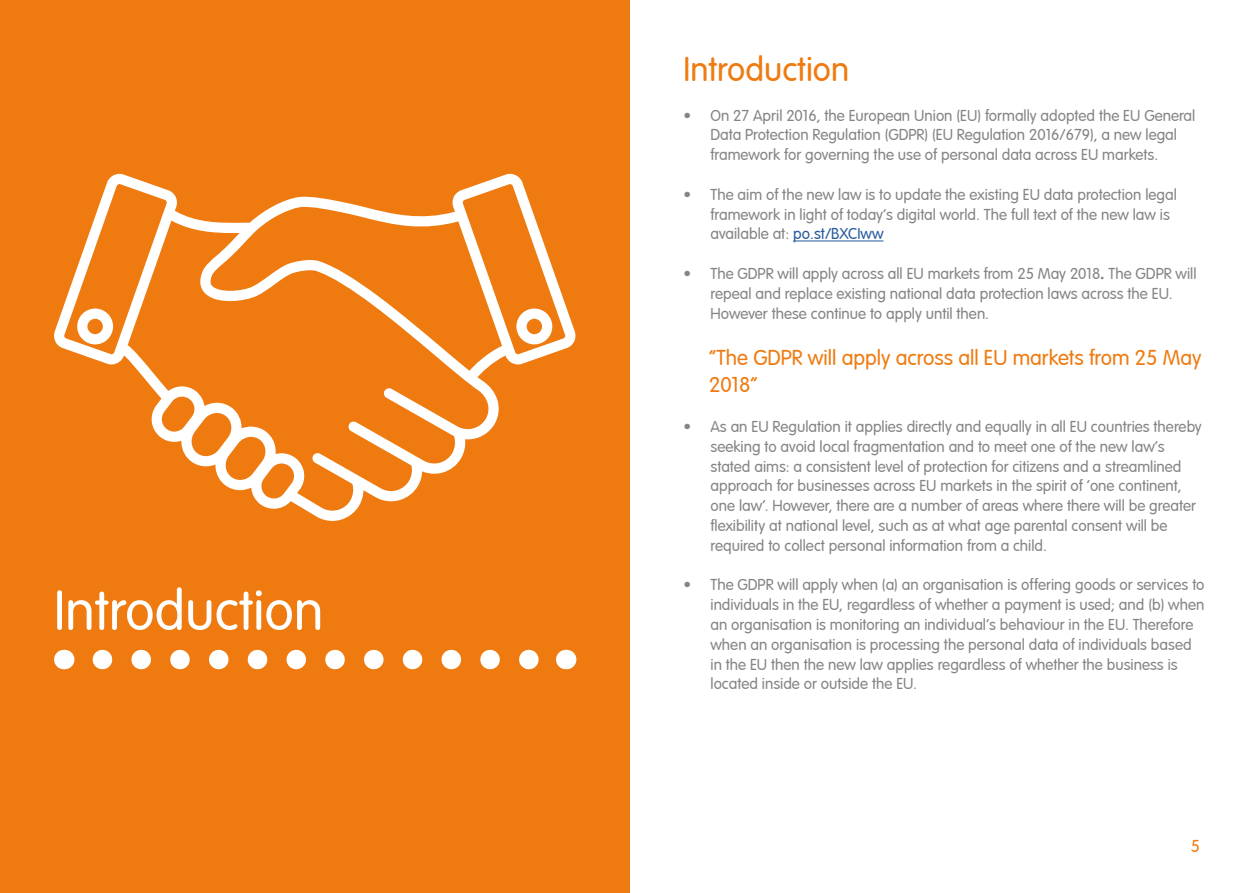
<style>
.page{position:relative;width:1259px;height:893px;background:#fff}
.page>*{position:absolute;margin:0;border:0;box-sizing:border-box;transform-origin:0 0}
.t1{font:300 58.5px "VAG Rundschrift D";color:#fff}
.t2{font:300 36px "VAG Rundschrift D";color:#ef7b10}
.t3{font:300 22.5px/27px "VAG Rundschrift D";color:#ef7b10}
.t4{font:300 18px "VAG Rundschrift D";color:#ef7b10}
.t5{font:300 16.5px/19.8px "VAG Rundschrift D";color:#858486}
.s1{color:#275b9b}
.s2{font-weight:400}
</style>
<div class="page">
<div style="left:0;top:0;width:629px;height:893px;background:#ef7b10"></div>
<svg style="left:102px;top:650px;width:437px;height:19px"></svg>
<svg style="left:64px;top:650px;width:1px;height:19px"></svg>
<svg style="left:566px;top:650px;width:1px;height:19px"></svg>
<svg style="left:54px;top:174px;width:522px;height:347px"></svg>
<svg style="left:77px;top:309px;width:36px;height:35px"></svg>
<hr style="left:793px;top:241px;width:90px;height:1px;background:#275b9b">
<h1 class="t1" style="left:54px;top:579px;width:271px">Introduction</h1>
<h2 class="t2" style="left:683px;top:50px;width:167px">Introduction</h2>
<p class="t5" style="left:710px;top:106px;width:486px;text-indent:-27px">• On 27 April 2016, the European Union (EU) formally adopted the EU General<br>Data Protection Regulation (GDPR) (EU Regulation 2016/679), a new legal framework for governing the use of personal data across EU markets.</p>
<p class="t5" style="left:710px;top:185px;width:468px;text-indent:-27px">• The aim of the new law is to update the existing EU data protection legal framework in light of today’s digital world. The full text of the new law is available at: <span class="s1">po.st/BXCIww</span></p>
<p class="t5" style="left:710px;top:264px;width:487px;text-indent:-27px">• The GDPR will apply across all EU markets from 25 May 2018<span class="s2">.</span> The GDPR will repeal and replace existing national data protection laws across the EU.<br>However these continue to apply until then.</p>
<h3 class="t3" style="left:709px;top:345px;width:494px">“The GDPR will apply across all EU markets from 25 May<br>2018”</h3>
<p class="t5" style="left:710px;top:417px;width:493px;text-indent:-27px">• As an EU Regulation it applies directly and equally in all EU countries thereby seeking to avoid local fragmentation and to meet one of the new law’s stated aims: a consistent level of protection for citizens and a streamlined approach for businesses across EU markets in the spirit of ‘one continent, one law’. However, there are a number of areas where there will be greater flexibility at national level, such as at what age parental consent will be required to collect personal information from a child.</p>
<p class="t5" style="left:710px;top:575px;width:495px;text-indent:-27px">• The GDPR will apply when (a) an organisation is offering goods or services to individuals in the EU, regardless of whether a payment is used; and (b) when an organisation is monitoring an individual’s behaviour in the EU. Therefore when an organisation is processing the personal data of individuals based in the EU then the new law applies regardless of whether the business is located inside or outside the EU.</p>
<p class="t4" style="left:1191px;top:837px;width:11px">5</p>
</div>
